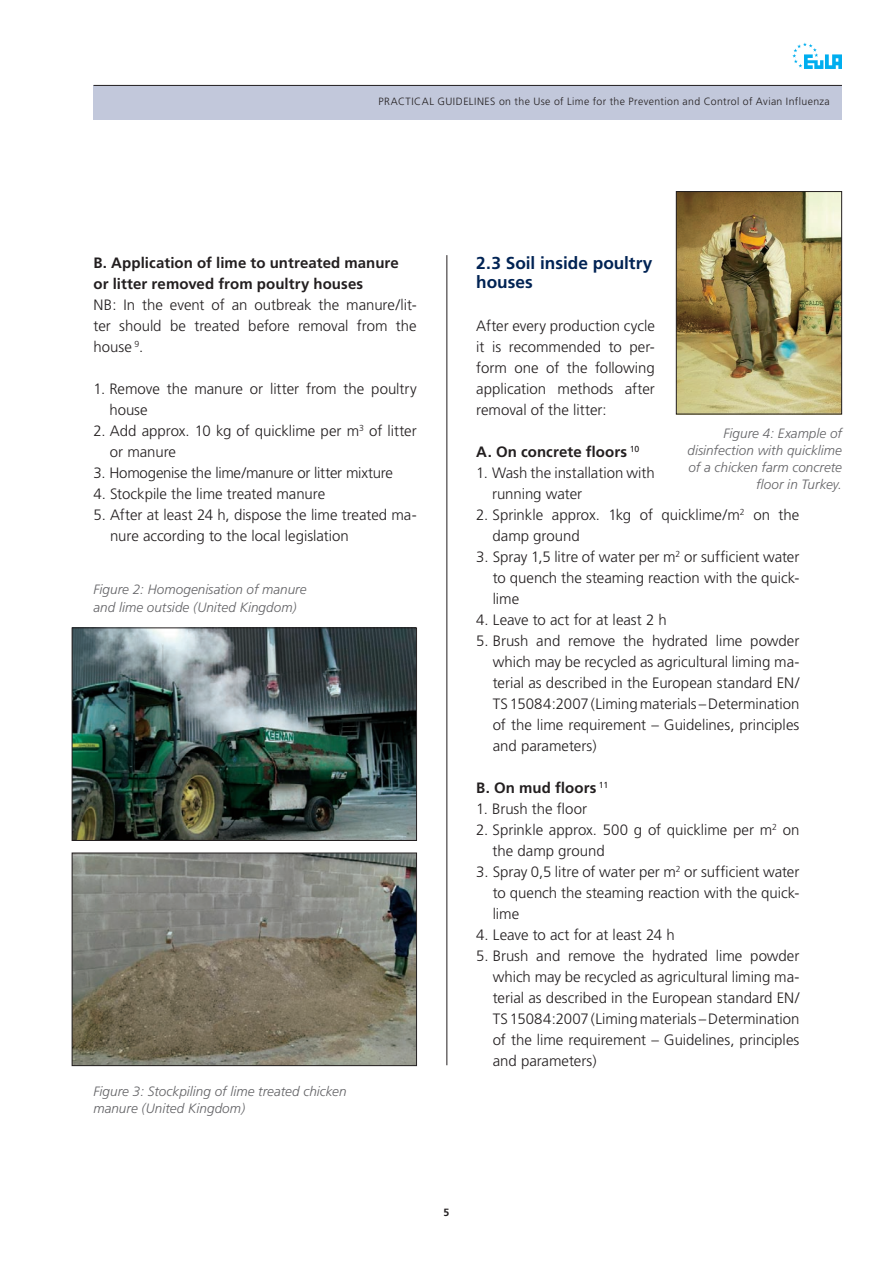
<style>
.page{position:relative;width:893px;height:1263px;background:#fff}
.page>*{position:absolute;margin:0;border:0;box-sizing:border-box;transform-origin:0 0}
.T2{font:700 17.25px/19.5px "Frutiger";color:#002354}
.Body{font:300 15px/21px "Frutiger";letter-spacing:-.005em;color:#231f20;text-align:justify}
.T3{font:700 15px/21px "Frutiger";letter-spacing:.005em;color:#231f20}
.legendes{font:italic 300 13.5px/17.2px "Frutiger";color:#636366}
.t1{font:300 10.5px "Frutiger";letter-spacing:.04em;color:#231f20}
.t2{font:700 10.5px "Frutiger";color:#231f20}
</style>
<div class="page">
<div style="left:94px;top:85px;width:748px;height:34px;background:#c2c8db"></div>
<svg style="left:792px;top:43px;width:50px;height:26px"></svg>
<hr style="left:94px;top:85px;width:748px;height:1px;background:#231f20">
<img style="left:74px;top:630px;width:341px;height:209px">
<div style="left:72px;top:628px;width:345px;height:213px;border:1px solid #231f20"></div>
<img style="left:74px;top:855px;width:341px;height:209px">
<div style="left:72px;top:853px;width:345px;height:213px;border:1px solid #231f20"></div>
<img style="left:678px;top:193px;width:162px;height:219px">
<div style="left:676px;top:191px;width:166px;height:223px;border:1px solid #231f20"></div>
<hr style="left:446px;top:255px;width:1px;height:810px;background:#231f20">
<p class="t1" style="left:379px;top:95px;width:453px">PRACTICAL GUIDELINES on the Use of Lime for the Prevention and Control of Avian Influenza</p>
<p class="T3" style="left:94px;top:252px;width:307px">B. Application of lime to untreated manure or litter removed from poultry houses</p>
<p class="Body" style="left:94px;top:294px;width:325px">NB: In the event of an outbreak the manure/lit&shy;ter should be treated before removal from the house <sup>9</sup>.</p>
<p class="Body" style="left:109px;top:378px;width:309px;text-indent:-16px">1. Remove the manure or litter from the poultry house</p>
<p class="Body" style="left:110px;top:420px;width:308px;text-indent:-16px">2. Add approx. 10 kg of quicklime per m<sup>3</sup> of litter or manure</p>
<p class="Body" style="left:94px;top:462px;width:301px">3. Homogenise the lime/manure or litter mixture</p>
<p class="Body" style="left:94px;top:483px;width:233px">4. Stockpile the lime treated manure</p>
<p class="Body" style="left:110px;top:504px;width:308px;text-indent:-17px">5. After at least 24 h, dispose the lime treated ma&shy;nure according to the local legislation</p>
<p class="legendes" style="left:94px;top:581px;width:214px">Figure 2: Homogenisation of manure and lime outside (United Kingdom)</p>
<p class="legendes" style="left:94px;top:1082px;width:255px">Figure 3: Stockpiling of lime treated chicken manure (United Kingdom)</p>
<p class="T2" style="left:476px;top:253px;width:178px">2.3 Soil inside poultry houses</p>
<p class="Body" style="left:476px;top:315px;width:180px">After every production cycle it is recommended to per&shy;form one of the following application methods after removal of the litter:</p>
<p class="T3" style="left:476px;top:441px;width:165px">A. On concrete floors <sup>10</sup></p>
<p class="Body" style="left:492px;top:462px;width:164px;text-indent:-16px">1. Wash the installation with running water</p>
<p class="Body" style="left:493px;top:504px;width:308px;text-indent:-16px">2. Sprinkle approx. 1kg of quicklime/m<sup>2</sup> on the damp ground</p>
<p class="Body" style="left:493px;top:546px;width:308px;text-indent:-16px">3. Spray 1,5 litre of water per m<sup>2</sup> or sufficient water to quench the steaming reaction with the quick&shy;lime</p>
<p class="Body" style="left:476px;top:609px;width:192px">4. Leave to act for at least 2 h</p>
<p class="Body" style="left:493px;top:630px;width:308px;text-indent:-17px">5. Brush and remove the hydrated lime powder which may be recycled as agricultural liming ma&shy;terial as described in the European standard EN/ TS 15084:2007 (Liming materials – Determination of the lime requirement – Guidelines, principles and parameters)</p>
<p class="T3" style="left:476px;top:777px;width:133px">B. On mud floors <sup>11</sup></p>
<p class="Body" style="left:476px;top:798px;width:112px">1. Brush the floor</p>
<p class="Body" style="left:493px;top:819px;width:308px;text-indent:-16px">2. Sprinkle approx. 500 g of quicklime per m<sup>2</sup> on the damp ground</p>
<p class="Body" style="left:493px;top:861px;width:308px;text-indent:-16px">3. Spray 0,5 litre of water per m<sup>2</sup> or sufficient water to quench the steaming reaction with the quick&shy;lime</p>
<p class="Body" style="left:476px;top:924px;width:200px">4. Leave to act for at least 24 h</p>
<p class="Body" style="left:493px;top:945px;width:308px;text-indent:-17px">5. Brush and remove the hydrated lime powder which may be recycled as agricultural liming ma&shy;terial as described in the European standard EN/ TS 15084:2007 (Liming materials – Determination of the lime requirement – Guidelines, principles and parameters)</p>
<p class="legendes" style="left:687px;top:424px;width:156px;text-align:right">Figure 4: Example of disinfection with quicklime of a chicken farm concrete floor in Turkey.</p>
<p class="t2" style="left:444px;top:1206px;width:7px">5</p>
</div>
